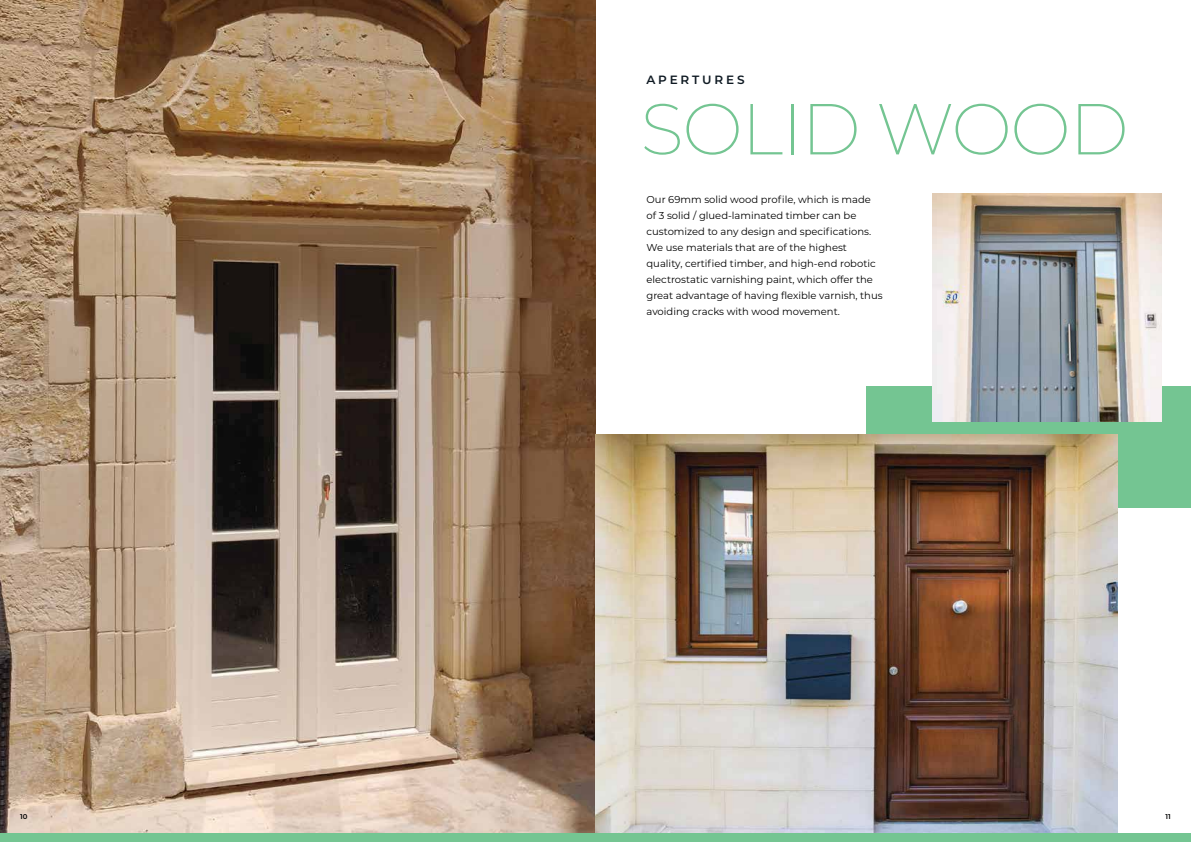
<style>
.page{position:relative;width:1191px;height:842px;background:#fff}
.page>*{position:absolute;margin:0;border:0;box-sizing:border-box;transform-origin:0 0}
.t1{font:100 72px "Montserrat";letter-spacing:-.02em;color:#74c592}
.t2{font:600 12px "Montserrat";letter-spacing:.24em;color:#0f1a23}
.t3{font:10px/16px "Montserrat";color:#010101}
.t4{font:600 7px "Montserrat";color:#010101}
</style>
<div class="page">
<img style="left:0;top:0;width:595px;height:833px">
<div style="left:0;top:833px;width:609px;height:9px;background:#74c592"></div>
<div style="left:866px;top:386px;width:325px;height:122px;background:#74c592"></div>
<img style="left:595px;top:434px;width:522px;height:399px">
<img style="left:932px;top:193px;width:230px;height:228px">
<div style="left:581px;top:833px;width:610px;height:9px;background:#74c592"></div>
<p class="t4" style="left:20px;top:812px;width:9px">10</p>
<p class="t2" style="left:646px;top:71px;width:100px">APERTURES</p>
<h1 class="t1" style="left:640px;top:81px;width:490px">SOLID WOOD</h1>
<p class="t3" style="left:646px;top:191px;width:238px">Our 69mm solid wood profile, which is made of 3 solid / glued-laminated timber can be customized to any design and specifications.<br>We use materials that are of the highest quality, certified timber, and high-end robotic electrostatic varnishing paint, which offer the great advantage of having flexible varnish, thus avoiding cracks with wood movement.</p>
<p class="t4" style="left:1165px;top:812px;width:7px">11</p>
</div>
